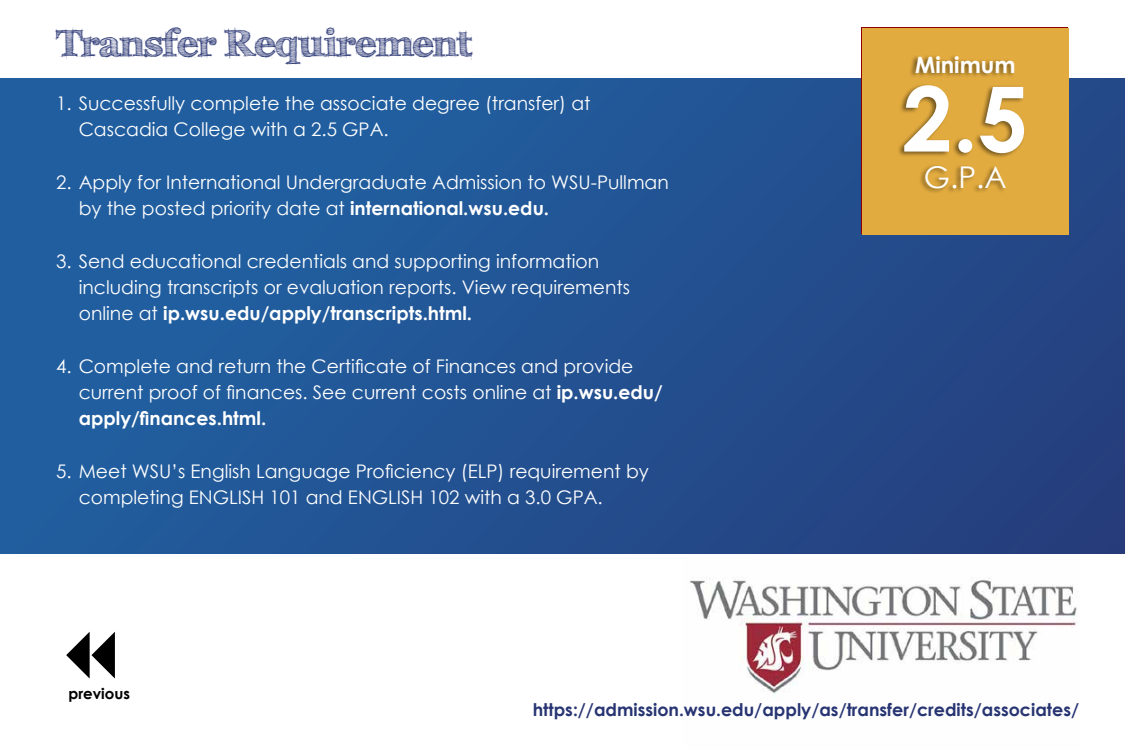
<style>
.page{position:relative;width:1125px;height:750px;background:#fff}
.page>*{position:absolute;margin:0;border:0;box-sizing:border-box;transform-origin:0 0}
.t1{font:700 90px "Century Gothic";color:#fff}
.t2{font:700 37.5px "FFF Tusj";color:#273472}
.t3{font:30px "Century Gothic";color:#fff}
.t4{font:700 22.5px "Century Gothic";color:#fff}
.t5{font:18.75px/26.2px "Century Gothic";color:#fff}
.t6{font:700 17.5px "Century Gothic";color:#273472}
.t7{font:700 15px "Century Gothic";color:#000}
.s1{font-weight:700}
</style>
<div class="page">
<div style="left:0;top:78px;width:1125px;height:476px;background:linear-gradient(to right,#2062a3,#254281)"></div>
<img style="left:689px;top:578px;width:389px;height:117px">
<div style="left:862px;top:28px;width:207px;height:207px;background:#e2ab3f"></div>
<div style="left:897px;top:54px;width:129px;height:140px;background:#000;opacity:.49"></div>
<h2 class="t2" style="left:56px;top:21px;width:418px">Transfer Requirement</h2>
<p class="t5" style="left:79px;top:90px;width:513px;text-indent:-22px">1. Successfully complete the associate degree (transfer) at<br>Cascadia College with a 2.5 GPA.</p>
<p class="t5" style="left:79px;top:169px;width:592px;text-indent:-22px">2. Apply for International Undergraduate Admission to WSU-Pullman by the posted priority date at <span class="s1">international.wsu.edu.</span></p>
<p class="t5" style="left:79px;top:247px;width:553px;text-indent:-22px">3. Send educational credentials and supporting information including transcripts or evaluation reports. View requirements online at <span class="s1">ip.wsu.edu/apply/transcripts.html.</span></p>
<p class="t5" style="left:79px;top:352px;width:586px;text-indent:-22px">4. Complete and return the Certificate of Finances and provide current proof of finances. See current costs online at <span class="s1">ip.wsu.edu/ apply/finances.html.</span></p>
<p class="t5" style="left:79px;top:457px;width:572px;text-indent:-22px">5. Meet WSU’s English Language Proficiency (ELP) requirement by completing ENGLISH 101 and ENGLISH 102 with a 3.0 GPA.</p>
<p class="t4" style="left:915px;top:50px;width:102px">Minimum</p>
<h1 class="t1" style="left:902px;top:62px;width:127px">2.5</h1>
<h3 class="t3" style="left:924px;top:156px;width:84px">G.P.A</h3>
<p class="t7" style="left:69px;top:684px;width:63px">previous</p>
<p class="t6" style="left:533px;top:698px;width:548px">https://admission.wsu.edu/apply/as/transfer/credits/associates/</p>
</div>
